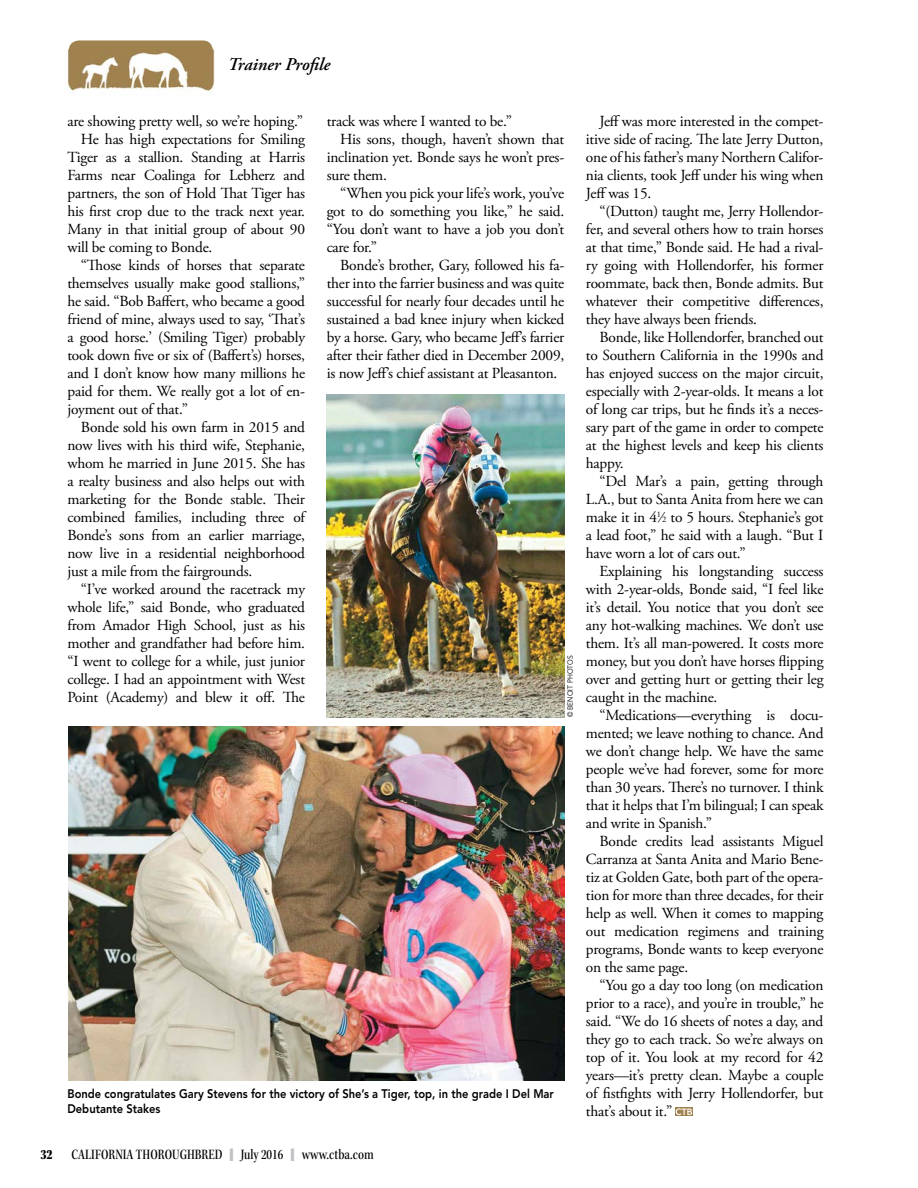
<style>
.page{position:relative;width:918px;height:1188px;background:#fff}
.page>*{position:absolute;margin:0;border:0;box-sizing:border-box;transform-origin:0 0}
.t1{font:italic 600 18px "Adobe Garamond Pro";color:#000}
.t2{font:15.3px "Adobe Garamond Pro";letter-spacing:-.015em;color:#000}
.t3{font:15px "Kepler Std Medium Cn Subh";color:#000}
.t4{font:800 12.3px/14.9px "Avenir LT Std";color:#000;scale:.9 1}
.t5{font:7.5px "Avenir LT Std";color:#000;scale:.9 1}
.s1{font-size:8.4px}
.s2{font-family:"Kepler Std Black Cn Subh"}
.s3{color:#bfc1c4}
</style>
<div class="page">
<div style="left:69px;top:40px;width:144px;height:51px;background:#a0824f;border-radius:10px"></div>
<img style="left:67px;top:49px;width:148px;height:44px">
<div style="left:676px;top:1107px;width:17px;height:9px;background:#a0824f"></div>
<svg style="left:676px;top:1108px;width:16px;height:7px"></svg>
<img style="left:327px;top:394px;width:237px;height:323px">
<img style="left:69px;top:726px;width:495px;height:354px">
<p class="t1" style="left:228px;top:54px;width:104px">Trainer Profle</p>
<p class="t2" style="left:67px;top:115px;width:237px">are showing pretty well, so we’re hoping.”</p>
<p class="t2" style="left:81px;top:133px;width:226px">He has high expectations for Smiling</p>
<p class="t2" style="left:67px;top:151px;width:239px">Tiger as a stallion. Standing at Harris</p>
<p class="t2" style="left:67px;top:169px;width:239px">Farms near Coalinga for Lebherz and</p>
<p class="t2" style="left:67px;top:187px;width:239px">partners, the son of Hold Tat Tiger has</p>
<p class="t2" style="left:67px;top:205px;width:239px">his frst crop due to the track next year.</p>
<p class="t2" style="left:67px;top:223px;width:239px">Many in that initial group of about 90</p>
<p class="t2" style="left:67px;top:241px;width:146px">will be coming to Bonde.</p>
<p class="t2" style="left:81px;top:259px;width:226px">“Tose kinds of horses that separate</p>
<p class="t2" style="left:67px;top:277px;width:239px">themselves usually make good stallions,”</p>
<p class="t2" style="left:67px;top:295px;width:239px">he said. “Bob Bafert, who became a good</p>
<p class="t2" style="left:67px;top:313px;width:239px">friend of mine, always used to say, ‘Tat’s</p>
<p class="t2" style="left:67px;top:331px;width:239px">a good horse.’ (Smiling Tiger) probably</p>
<p class="t2" style="left:67px;top:349px;width:239px">took down fve or six of (Bafert’s) horses,</p>
<p class="t2" style="left:67px;top:367px;width:239px">and I don’t know how many millions he</p>
<p class="t2" style="left:67px;top:385px;width:239px">paid for them. We really got a lot of en-</p>
<p class="t2" style="left:67px;top:403px;width:122px">joyment out of that.”</p>
<p class="t2" style="left:81px;top:421px;width:226px">Bonde sold his own farm in 2015 and</p>
<p class="t2" style="left:67px;top:439px;width:239px">now lives with his third wife, Stephanie,</p>
<p class="t2" style="left:67px;top:457px;width:239px">whom he married in June 2015. She has</p>
<p class="t2" style="left:67px;top:475px;width:239px">a realty business and also helps out with</p>
<p class="t2" style="left:67px;top:493px;width:239px">marketing for the Bonde stable. Teir</p>
<p class="t2" style="left:67px;top:511px;width:241px">combined families, including three of</p>
<p class="t2" style="left:67px;top:529px;width:239px">Bonde’s sons from an earlier marriage,</p>
<p class="t2" style="left:67px;top:547px;width:239px">now live in a residential neighborhood</p>
<p class="t2" style="left:67px;top:565px;width:186px">just a mile from the fairgrounds.</p>
<p class="t2" style="left:81px;top:583px;width:226px">“I’ve worked around the racetrack my</p>
<p class="t2" style="left:67px;top:601px;width:239px">whole life,” said Bonde, who graduated</p>
<p class="t2" style="left:67px;top:619px;width:239px">from Amador High School, just as his</p>
<p class="t2" style="left:67px;top:637px;width:239px">mother and grandfather had before him.</p>
<p class="t2" style="left:67px;top:655px;width:239px">“I went to college for a while, just junior</p>
<p class="t2" style="left:67px;top:673px;width:239px">college. I had an appointment with West</p>
<p class="t2" style="left:67px;top:691px;width:239px">Point (Academy) and blew it of. Te</p>
<p class="t2" style="left:327px;top:115px;width:187px">track was where I wanted to be.”</p>
<p class="t2" style="left:340px;top:133px;width:226px">His sons, though, haven’t shown that</p>
<p class="t2" style="left:327px;top:151px;width:239px">inclination yet. Bonde says he won’t pres-</p>
<p class="t2" style="left:327px;top:169px;width:62px">sure them.</p>
<p class="t2" style="left:340px;top:187px;width:226px">“When you pick your life’s work, you’ve</p>
<p class="t2" style="left:327px;top:205px;width:239px">got to do something you like,” he said.</p>
<p class="t2" style="left:327px;top:223px;width:239px">“You don’t want to have a job you don’t</p>
<p class="t2" style="left:327px;top:241px;width:52px">care for.”</p>
<p class="t2" style="left:340px;top:259px;width:226px">Bonde’s brother, Gary, followed his fa-</p>
<p class="t2" style="left:327px;top:277px;width:239px">ther into the farrier business and was quite</p>
<p class="t2" style="left:327px;top:295px;width:239px">successful for nearly four decades until he</p>
<p class="t2" style="left:327px;top:313px;width:239px">sustained a bad knee injury when kicked</p>
<p class="t2" style="left:327px;top:331px;width:239px">by a horse. Gary, who became Jef’s farrier</p>
<p class="t2" style="left:327px;top:349px;width:239px">after their father died in December 2009,</p>
<p class="t2" style="left:327px;top:367px;width:232px">is now Jef’s chief assistant at Pleasanton.</p>
<p class="t5" style="left:566px;top:717px;width:70px;rotate:-90deg">© BENOIT PHOTOS</p>
<p class="t4" style="left:67px;top:1088px;width:542px">Bonde congratulates Gary Stevens for the victory of She’s a Tiger, top, in the grade I Del Mar<br>Debutante Stakes</p>
<p class="t2" style="left:599px;top:115px;width:226px">Jef was more interested in the compet-</p>
<p class="t2" style="left:586px;top:133px;width:239px">itive side of racing. Te late Jerry Dutton,</p>
<p class="t2" style="left:586px;top:151px;width:239px">one of his father’s many Northern Califor-</p>
<p class="t2" style="left:586px;top:169px;width:239px">nia clients, took Jef under his wing when</p>
<p class="t2" style="left:586px;top:187px;width:67px">Jef was 15.</p>
<p class="t2" style="left:599px;top:205px;width:226px">“(Dutton) taught me, Jerry Hollendor-</p>
<p class="t2" style="left:586px;top:223px;width:239px">fer, and several others how to train horses</p>
<p class="t2" style="left:586px;top:241px;width:239px">at that time,” Bonde said. He had a rival-</p>
<p class="t2" style="left:586px;top:259px;width:239px">ry going with Hollendorfer, his former</p>
<p class="t2" style="left:586px;top:277px;width:239px">roommate, back then, Bonde admits. But</p>
<p class="t2" style="left:586px;top:295px;width:239px">whatever their competitive diferences,</p>
<p class="t2" style="left:586px;top:313px;width:173px">they have always been friends.</p>
<p class="t2" style="left:599px;top:331px;width:226px">Bonde, like Hollendorfer, branched out</p>
<p class="t2" style="left:586px;top:349px;width:239px">to Southern California in the 1990s and</p>
<p class="t2" style="left:586px;top:367px;width:239px">has enjoyed success on the major circuit,</p>
<p class="t2" style="left:586px;top:385px;width:239px">especially with 2-year-olds. It means a lot</p>
<p class="t2" style="left:586px;top:403px;width:239px">of long car trips, but he fnds it’s a neces-</p>
<p class="t2" style="left:586px;top:421px;width:239px">sary part of the game in order to compete</p>
<p class="t2" style="left:586px;top:439px;width:239px">at the highest levels and keep his clients</p>
<p class="t2" style="left:586px;top:457px;width:39px">happy.</p>
<p class="t2" style="left:599px;top:475px;width:226px">“Del Mar’s a pain, getting through</p>
<p class="t2" style="left:586px;top:493px;width:239px">L.A., but to Santa Anita from here we can</p>
<p class="t2" style="left:586px;top:511px;width:239px">make it in 4<sup>1</sup>⁄<span class="s1">2</span> to 5 hours. Stephanie’s got</p>
<p class="t2" style="left:586px;top:529px;width:239px">a lead foot,” he said with a laugh. “But I</p>
<p class="t2" style="left:586px;top:547px;width:161px">have worn a lot of cars out.”</p>
<p class="t2" style="left:599px;top:565px;width:226px">Explaining his longstanding success</p>
<p class="t2" style="left:586px;top:583px;width:239px">with 2-year-olds, Bonde said, “I feel like</p>
<p class="t2" style="left:586px;top:601px;width:239px">it’s detail. You notice that you don’t see</p>
<p class="t2" style="left:586px;top:619px;width:239px">any hot-walking machines. We don’t use</p>
<p class="t2" style="left:586px;top:637px;width:239px">them. It’s all man-powered. It costs more</p>
<p class="t2" style="left:586px;top:655px;width:239px">money, but you don’t have horses fipping</p>
<p class="t2" style="left:586px;top:673px;width:239px">over and getting hurt or getting their leg</p>
<p class="t2" style="left:586px;top:691px;width:133px">caught in the machine.</p>
<p class="t2" style="left:599px;top:709px;width:226px">“Medications—everything is docu-</p>
<p class="t2" style="left:586px;top:727px;width:239px">mented; we leave nothing to chance. And</p>
<p class="t2" style="left:586px;top:745px;width:239px">we don’t change help. We have the same</p>
<p class="t2" style="left:586px;top:763px;width:239px">people we’ve had forever, some for more</p>
<p class="t2" style="left:586px;top:781px;width:239px">than 30 years. Tere’s no turnover. I think</p>
<p class="t2" style="left:586px;top:799px;width:239px">that it helps that I’m bilingual; I can speak</p>
<p class="t2" style="left:586px;top:817px;width:128px">and write in Spanish.”</p>
<p class="t2" style="left:599px;top:835px;width:226px">Bonde credits lead assistants Miguel</p>
<p class="t2" style="left:586px;top:853px;width:239px">Carranza at Santa Anita and Mario Bene-</p>
<p class="t2" style="left:586px;top:871px;width:239px">tiz at Golden Gate, both part of the opera-</p>
<p class="t2" style="left:586px;top:889px;width:239px">tion for more than three decades, for their</p>
<p class="t2" style="left:586px;top:907px;width:239px">help as well. When it comes to mapping</p>
<p class="t2" style="left:586px;top:925px;width:239px">out medication regimens and training</p>
<p class="t2" style="left:586px;top:943px;width:239px">programs, Bonde wants to keep everyone</p>
<p class="t2" style="left:586px;top:961px;width:104px">on the same page.</p>
<p class="t2" style="left:599px;top:979px;width:226px">“You go a day too long (on medication</p>
<p class="t2" style="left:586px;top:997px;width:239px">prior to a race), and you’re in trouble,” he</p>
<p class="t2" style="left:586px;top:1015px;width:239px">said. “We do 16 sheets of notes a day, and</p>
<p class="t2" style="left:586px;top:1033px;width:239px">they go to each track. So we’re always on</p>
<p class="t2" style="left:586px;top:1051px;width:239px">top of it. You look at my record for 42</p>
<p class="t2" style="left:586px;top:1069px;width:239px">years—it’s pretty clean. Maybe a couple</p>
<p class="t2" style="left:586px;top:1087px;width:239px">of fstfghts with Jerry Hollendorfer, but</p>
<p class="t2" style="left:586px;top:1105px;width:88px">that’s about it.”</p>
<p class="t3" style="left:40px;top:1145px;width:335px"><span class="s2">32</span> CALIFORNIA THOROUGHBRED <span class="s3">❙</span> July 2016 <span class="s3">❙</span> www.ctba.com</p>
</div>
